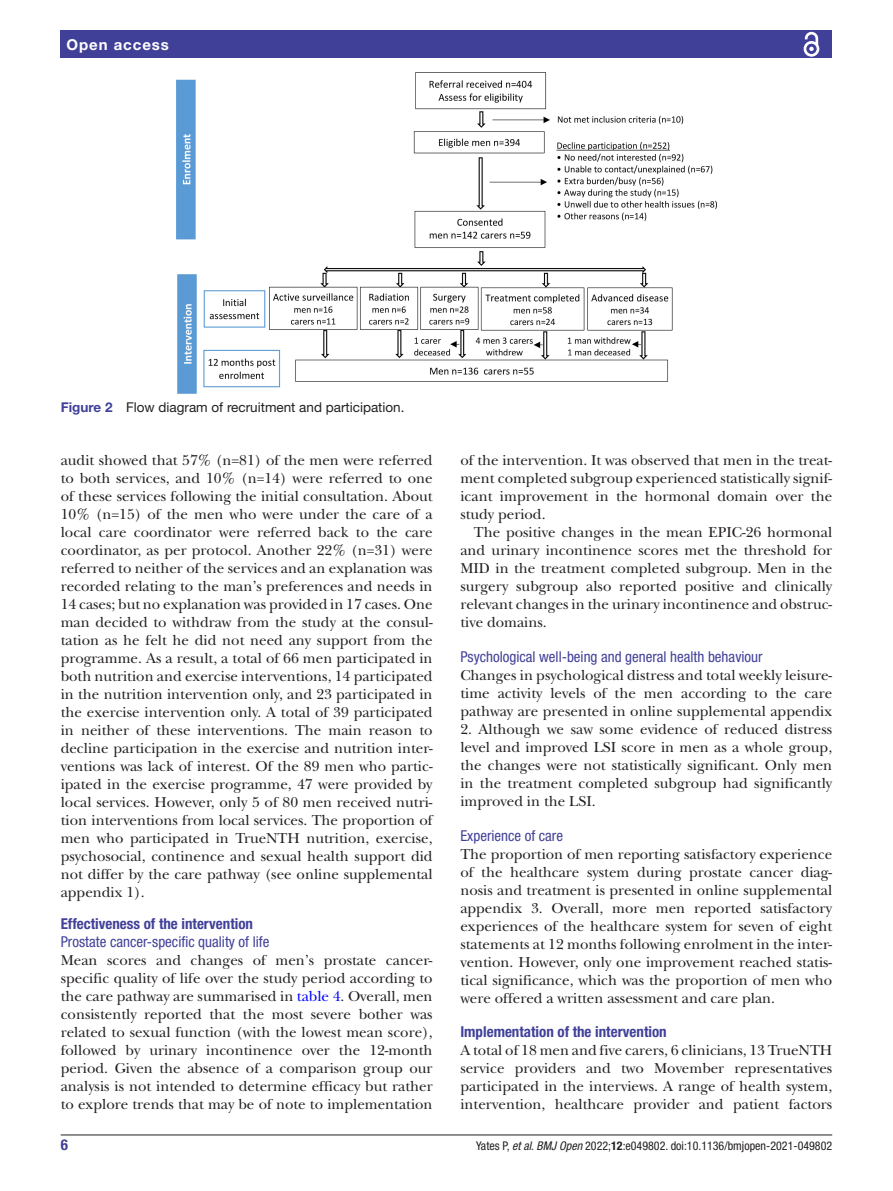
<style>
.page{position:relative;width:893px;height:1191px;background:#fff}
.page>*{position:absolute;margin:0;border:0;box-sizing:border-box;transform-origin:0 0}
.t1{font:15px/18px "New Baskerville";color:#231f20;text-align:justify}
.t2{font:condensed 15px "Helvetica Neue LT Std";color:#414099}
.t3{font:700 condensed 15px "Helvetica Neue LT Std";color:#414099}
.t4{font:700 15px "Helvetica Neue LT Std";letter-spacing:.065em;color:#fff}
.t5{font:13.5px "Helvetica Neue LT Std";color:#231f20}
.t6{font:condensed 12px "Helvetica Neue LT Std";color:#231f20}
.s1{font-weight:700;color:#414099}
.s2{color:#00f}
.s3{font-style:italic}
.s4{font-weight:700}
</style>
<div class="page">
<hr style="left:61px;top:1134px;width:771px;height:1px;background:#231f20">
<div style="left:61px;top:31px;width:771px;height:27px;background:#414099"></div>
<svg style="left:803px;top:31px;width:17px;height:26px"></svg>
<img style="left:176px;top:73px;width:540px;height:321px">
<p class="t4" style="left:66px;top:35px;width:104px">Open access</p>
<p class="t5" style="left:61px;top:399px;width:345px"><span class="s1">Figure 2</span> Flow diagram of recruitment and participation.</p>
<p class="t1" style="left:61px;top:451px;width:373px">audit showed that 57% (n=81) of the men were referred to both services, and 10% (n=14) were referred to one of these services following the initial consultation. About 10% (n=15) of the men who were under the care of a local care coordinator were referred back to the care coordinator, as per protocol. Another 22% (n=31) were referred to neither of the services and an explanation was recorded relating to the man’s preferences and needs in 14 cases; but no explanation was provided in 17 cases. One man decided to withdraw from the study at the consul&shy;tation as he felt he did not need any support from the programme. As a result, a total of 66 men participated in both nutrition and exercise interventions, 14 participated in the nutrition intervention only, and 23 participated in the exercise intervention only. A total of 39 participated in neither of these interventions. The main reason to decline participation in the exercise and nutrition inter&shy;ventions was lack of interest. Of the 89 men who partic&shy;ipated in the exercise programme, 47 were provided by local services. However, only 5 of 80 men received nutri&shy;tion interventions from local services. The proportion of men who participated in TrueNTH nutrition, exercise, psychosocial, continence and sexual health support did not differ by the care pathway (see online supplemental appendix 1).</p>
<p class="t3" style="left:61px;top:915px;width:194px">Effectiveness of the intervention</p>
<p class="t2" style="left:61px;top:933px;width:210px">Prostate cancer-specific quality of life</p>
<p class="t1" style="left:61px;top:951px;width:373px">Mean scores and changes of men’s prostate cancer&shy;specific quality of life over the study period according to the care pathway are summarised in <span class="s2">table 4</span>. Overall, men consistently reported that the most severe bother was related to sexual function (with the lowest mean score), followed by urinary incontinence over the 12-month period. Given the absence of a comparison group our analysis is not intended to determine efficacy but rather to explore trends that may be of note to implementation</p>
<p class="t1" style="left:460px;top:451px;width:373px">of the intervention. It was observed that men in the treat&shy;ment completed subgroup experienced statistically signif&shy;icant improvement in the hormonal domain over the study period.</p>
<p class="t1" style="left:460px;top:523px;width:373px;text-indent:13px">The positive changes in the mean EPIC-26 hormonal and urinary incontinence scores met the threshold for MID in the treatment completed subgroup. Men in the surgery subgroup also reported positive and clinically relevant changes in the urinary incontinence and obstruc&shy;tive domains.</p>
<p class="t2" style="left:460px;top:648px;width:304px">Psychological well-being and general health behaviour</p>
<p class="t1" style="left:460px;top:666px;width:373px">Changes in psychological distress and total weekly leisure&shy;time activity levels of the men according to the care pathway are presented in online supplemental appendix</p>
<p class="t1" style="left:460px;top:720px;width:373px">2. Although we saw some evidence of reduced distress level and improved LSI score in men as a whole group, the changes were not statistically significant. Only men in the treatment completed subgroup had significantly improved in the LSI.</p>
<p class="t2" style="left:460px;top:826px;width:104px">Experience of care</p>
<p class="t1" style="left:460px;top:845px;width:373px">The proportion of men reporting satisfactory experience of the healthcare system during prostate cancer diag&shy;nosis and treatment is presented in online supplemental appendix 3. Overall, more men reported satisfactory experiences of the healthcare system for seven of eight statements at 12 months following enrolment in the inter&shy;vention. However, only one improvement reached statis&shy;tical significance, which was the proportion of men who were offered a written assessment and care plan.</p>
<p class="t3" style="left:460px;top:1023px;width:208px">Implementation of the intervention</p>
<p class="t1" style="left:460px;top:1041px;width:373px">A total of 18 men and five carers, 6 clinicians, 13 TrueNTH service providers and two Movember representatives participated in the interviews. A range of health system, intervention, healthcare provider and patient factors</p>
<p class="t3" style="left:61px;top:1135px;width:9px">6</p>
<p class="t6" style="left:476px;top:1138px;width:357px">Yates P, <span class="s3">et al</span>. <span class="s3">BMJ Open</span> 2022;<span class="s4">12</span>:e049802. doi:10.1136/bmjopen-2021-049802</p>
</div>
